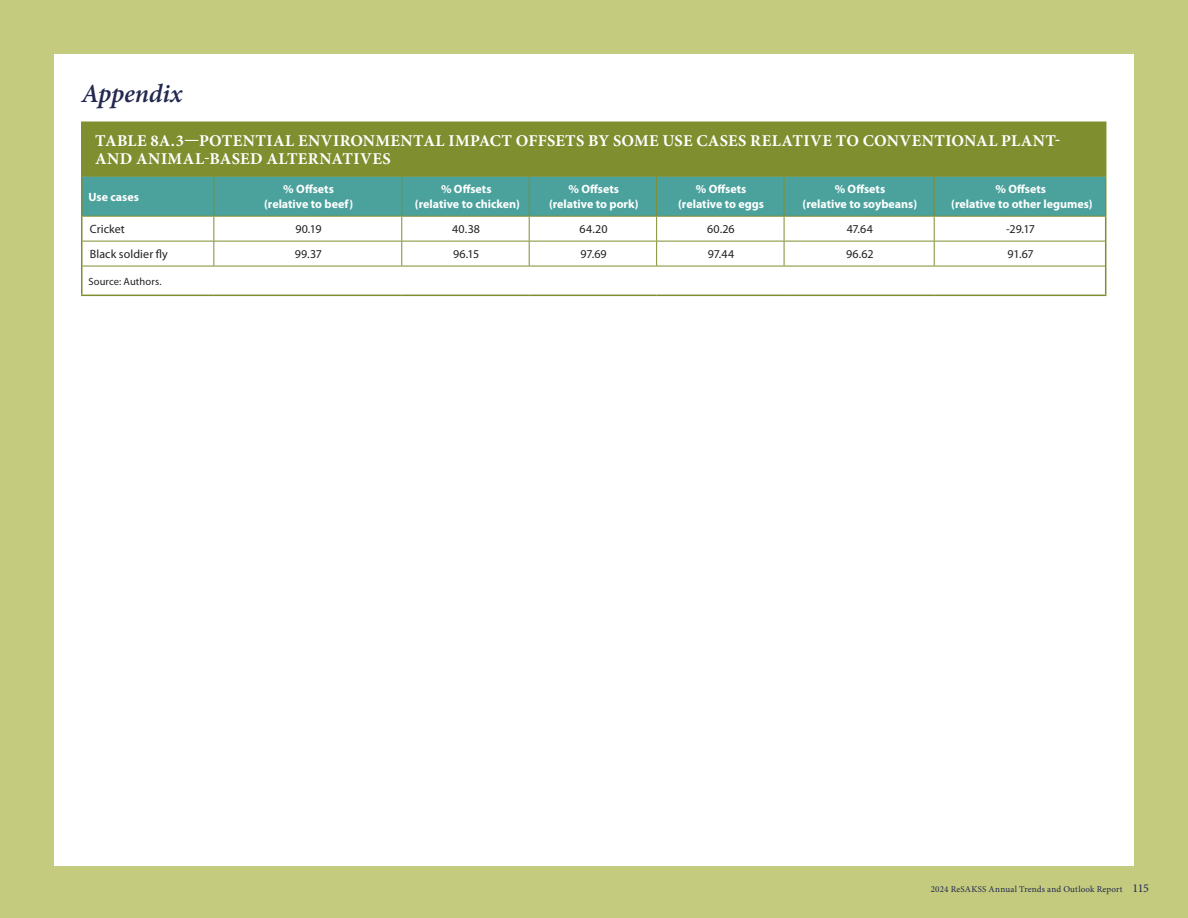
<style>
.page{position:relative;width:1188px;height:918px;background:#c4cb7e}
.page>*{position:absolute;margin:0;border:0;box-sizing:border-box;transform-origin:0 0}
.t1{font:italic 600 26.25px "Minion Pro";letter-spacing:-.01em;color:#222850}
.t2{font:700 16.5px/18px "Minion Pro";letter-spacing:.02em;color:#fff}
.t3{font:700 12px/15px "Myriad Pro";color:#fff;text-align:center}
.t4{font:12px "Myriad Pro";letter-spacing:.005em;color:#231f20}
.t5{font:10.5px "Myriad Pro";letter-spacing:.015em;color:#231f20}
.t6{font:9px "Minion Pro";letter-spacing:.025em;color:#222850}
.s1{font-size:12px}
</style>
<div class="page">
<div style="left:54px;top:54px;width:1080px;height:811px;background:#fff"></div>
<div style="left:82px;top:122px;width:1024px;height:54px;background:#7f8e2e"></div>
<hr style="left:81px;top:123px;width:1px;height:53px;background:#7f8e2e">
<hr style="left:81px;top:122px;width:133px;height:1px;background:#7f8e2e">
<hr style="left:81px;top:295px;width:133px;height:1px;background:#7f8e2e">
<hr style="left:214px;top:295px;width:188px;height:1px;background:#7f8e2e">
<hr style="left:402px;top:295px;width:127px;height:1px;background:#7f8e2e">
<hr style="left:529px;top:295px;width:128px;height:1px;background:#7f8e2e">
<hr style="left:657px;top:295px;width:127px;height:1px;background:#7f8e2e">
<hr style="left:784px;top:295px;width:150px;height:1px;background:#7f8e2e">
<hr style="left:934px;top:295px;width:172px;height:1px;background:#7f8e2e">
<svg style="left:81px;top:176px;width:1025px;height:119px"></svg>
<hr style="left:82px;top:266px;width:132px;height:1px;background:#7f8e2e">
<hr style="left:214px;top:266px;width:188px;height:1px;background:#7f8e2e">
<hr style="left:402px;top:266px;width:127px;height:1px;background:#7f8e2e">
<hr style="left:529px;top:266px;width:128px;height:1px;background:#7f8e2e">
<hr style="left:657px;top:266px;width:127px;height:1px;background:#7f8e2e">
<hr style="left:784px;top:266px;width:150px;height:1px;background:#7f8e2e">
<hr style="left:934px;top:266px;width:171px;height:1px;background:#7f8e2e">
<h1 class="t1" style="left:82px;top:75px;width:102px">Appendix</h1>
<h2 class="t2" style="left:95px;top:132px;width:967px">TABLE 8A.3—POTENTIAL ENVIRONMENTAL IMPACT OFFSETS BY SOME USE CASES RELATIVE TO CONVENTIONAL PLANT-<br>AND ANIMAL-BASED ALTERNATIVES</h2>
<p class="t3" style="left:88px;top:189px;width:52px">Use cases</p>
<p class="t3" style="left:264px;top:181px;width:91px">% Offsets (relative to beef)</p>
<p class="t3" style="left:415px;top:181px;width:107px">% Offsets<br>(relative to chicken)</p>
<p class="t3" style="left:549px;top:181px;width:91px">% Offsets (relative to pork)</p>
<p class="t3" style="left:678px;top:181px;width:88px">% Offsets (relative to eggs</p>
<p class="t3" style="left:803px;top:181px;width:116px">% Offsets<br>(relative to soybeans)</p>
<p class="t3" style="left:951px;top:181px;width:143px">% Offsets<br>(relative to other legumes)</p>
<p class="t4" style="left:90px;top:222px;width:37px">Cricket</p>
<p class="t4" style="left:295px;top:222px;width:28px">90.19</p>
<p class="t4" style="left:452px;top:222px;width:29px">40.38</p>
<p class="t4" style="left:580px;top:222px;width:29px">64.20</p>
<p class="t4" style="left:707px;top:222px;width:29px">60.26</p>
<p class="t4" style="left:847px;top:222px;width:28px">47.64</p>
<p class="t4" style="left:1006px;top:222px;width:30px">-29.17</p>
<p class="t4" style="left:90px;top:247px;width:80px">Black soldier fly</p>
<p class="t4" style="left:295px;top:247px;width:29px">99.37</p>
<p class="t4" style="left:453px;top:247px;width:28px">96.15</p>
<p class="t4" style="left:581px;top:247px;width:28px">97.69</p>
<p class="t4" style="left:708px;top:247px;width:28px">97.44</p>
<p class="t4" style="left:846px;top:247px;width:29px">96.62</p>
<p class="t4" style="left:1008px;top:247px;width:28px">91.67</p>
<p class="t5" style="left:88px;top:275px;width:75px">Source: Authors.</p>
<p class="t6" style="left:931px;top:883px;width:220px">2024 ReSAKSS Annual Trends and Outlook Report <span class="s1">115</span></p>
</div>
